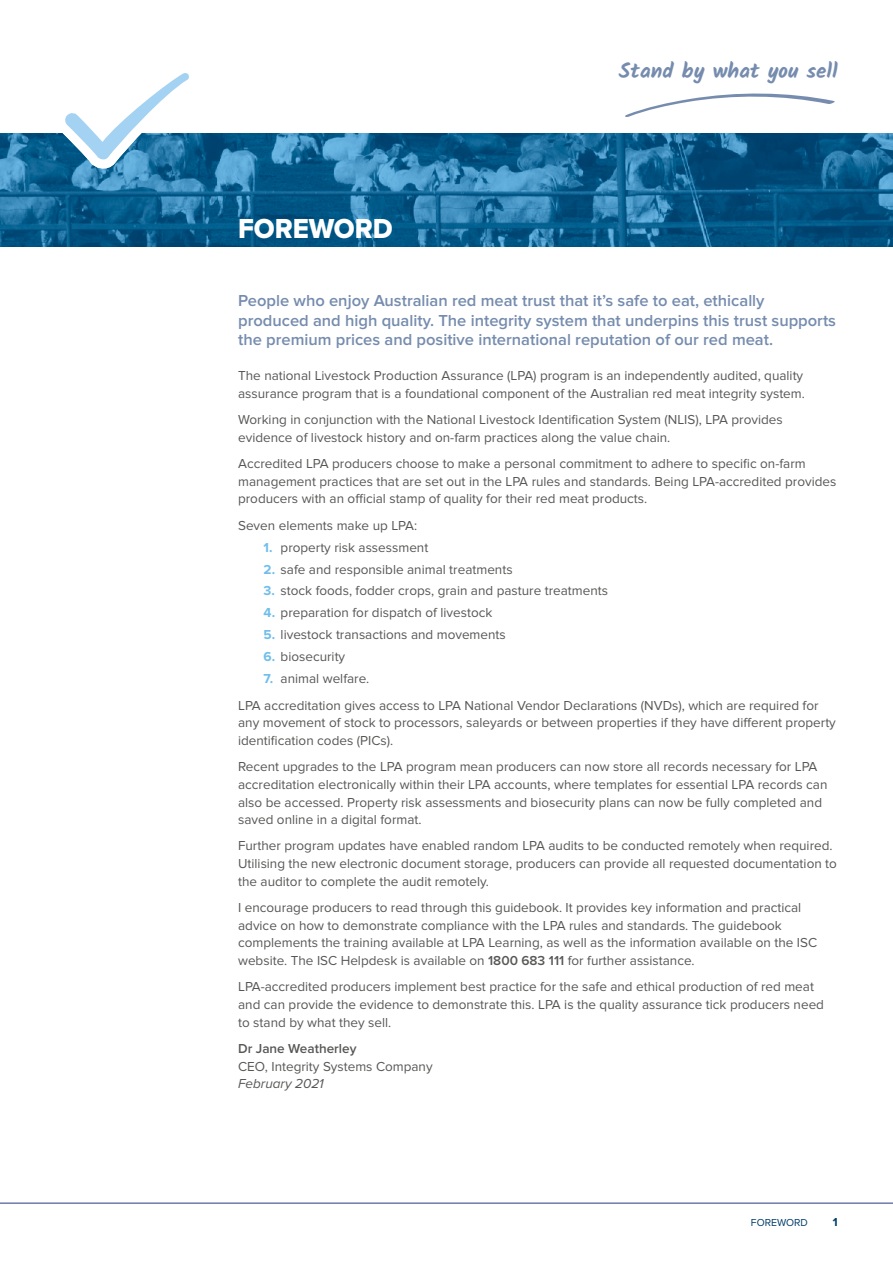
<style>
.page{position:relative;width:893px;height:1263px;background:#fff}
.page>*{position:absolute;margin:0;border:0;box-sizing:border-box;transform-origin:0 0}
.t1{font:28.5px "Proxima Nova Extrabld";letter-spacing:-.005em;color:#fff;scale:.96 1}
.t2{font:700 21px "Kalam";color:#768cae}
.Body{font:600 16.5px/19.5px "Proxima Nova";color:#768cae}
.Body-2{font:13.5px/17.7px "Proxima Nova";color:#575756}
.t3{font:700 12px "Proxima Nova";color:#003d6a}
.t4{font:10.5px "Proxima Nova";color:#003d6a}
.s1{font-weight:700;color:#72beeb}
.s2{font-weight:600}
.s3{font-style:italic}
</style>
<div class="page">
<img style="left:0;top:133px;width:893px;height:114px">
<svg style="left:40px;top:73px;width:174px;height:114px"></svg>
<svg style="left:625px;top:93px;width:210px;height:24px"></svg>
<hr style="left:0;top:1203px;width:893px;height:1px;background:#283583">
<h1 class="t1" style="left:238px;top:207px;width:162px">FOREWORD</h1>
<h2 class="t2" style="left:619px;top:58px;width:220px">Stand by what you sell</h2>
<p class="Body" style="left:238px;top:292px;width:599px">People who enjoy Australian red meat trust that it’s safe to eat, ethically produced and high quality. The integrity system that underpins this trust supports the premium prices and positive international reputation of our red meat.</p>
<p class="Body-2" style="left:238px;top:367px;width:568px">The national Livestock Production Assurance (LPA) program is an independently audited, quality assurance program that is a foundational component of the Australian red meat integrity system.</p>
<p class="Body-2" style="left:238px;top:411px;width:546px">Working in conjunction with the National Livestock Identification System (NLIS), LPA provides evidence of livestock history and on-farm practices along the value chain.</p>
<p class="Body-2" style="left:238px;top:455px;width:600px">Accredited LPA producers choose to make a personal commitment to adhere to specific on-farm management practices that are set out in the LPA rules and standards. Being LPA-accredited provides producers with an official stamp of quality for their red meat products.</p>
<p class="Body-2" style="left:238px;top:516px;width:180px">Seven elements make up LPA:</p>
<p class="Body-2" style="left:264px;top:538px;width:166px"><span class="s1">1.</span> property risk assessment</p>
<p class="Body-2" style="left:264px;top:560px;width:250px"><span class="s1">2.</span> safe and responsible animal treatments</p>
<p class="Body-2" style="left:264px;top:582px;width:346px"><span class="s1">3.</span> stock foods, fodder crops, grain and pasture treatments</p>
<p class="Body-2" style="left:264px;top:604px;width:230px"><span class="s1">4.</span> preparation for dispatch of livestock</p>
<p class="Body-2" style="left:264px;top:626px;width:244px"><span class="s1">5.</span> livestock transactions and movements</p>
<p class="Body-2" style="left:264px;top:648px;width:83px"><span class="s1">6.</span> biosecurity</p>
<p class="Body-2" style="left:264px;top:670px;width:107px"><span class="s1">7.</span> animal welfare.</p>
<p class="Body-2" style="left:238px;top:696px;width:599px">LPA accreditation gives access to LPA National Vendor Declarations (NVDs), which are required for any movement of stock to processors, saleyards or between properties if they have different property identification codes (PICs).</p>
<p class="Body-2" style="left:238px;top:758px;width:591px">Recent upgrades to the LPA program mean producers can now store all records necessary for LPA accreditation electronically within their LPA accounts, where templates for essential LPA records can also be accessed. Property risk assessments and biosecurity plans can now be fully completed and saved online in a digital format.</p>
<p class="Body-2" style="left:238px;top:837px;width:600px">Further program updates have enabled random LPA audits to be conducted remotely when required.<br>Utilising the new electronic document storage, producers can provide all requested documentation to the auditor to complete the audit remotely.</p>
<p class="Body-2" style="left:238px;top:899px;width:581px">I encourage producers to read through this guidebook. It provides key information and practical advice on how to demonstrate compliance with the LPA rules and standards. The guidebook complements the training available at LPA Learning, as well as the information available on the ISC website. The ISC Helpdesk is available on <span class="s2">1800 683 111</span> for further assistance.</p>
<p class="Body-2" style="left:238px;top:978px;width:587px">LPA-accredited producers implement best practice for the safe and ethical production of red meat and can provide the evidence to demonstrate this. LPA is the quality assurance tick producers need to stand by what they sell.</p>
<p class="Body-2" style="left:238px;top:1040px;width:196px"><span class="s2">Dr Jane Weatherley<br></span>CEO, Integrity Systems Company<br><span class="s3">February 2021</span></p>
<p class="t4" style="left:751px;top:1216px;width:14px">Foreword</p>
<p class="t3" style="left:833px;top:1216px;width:6px">1</p>
</div>
